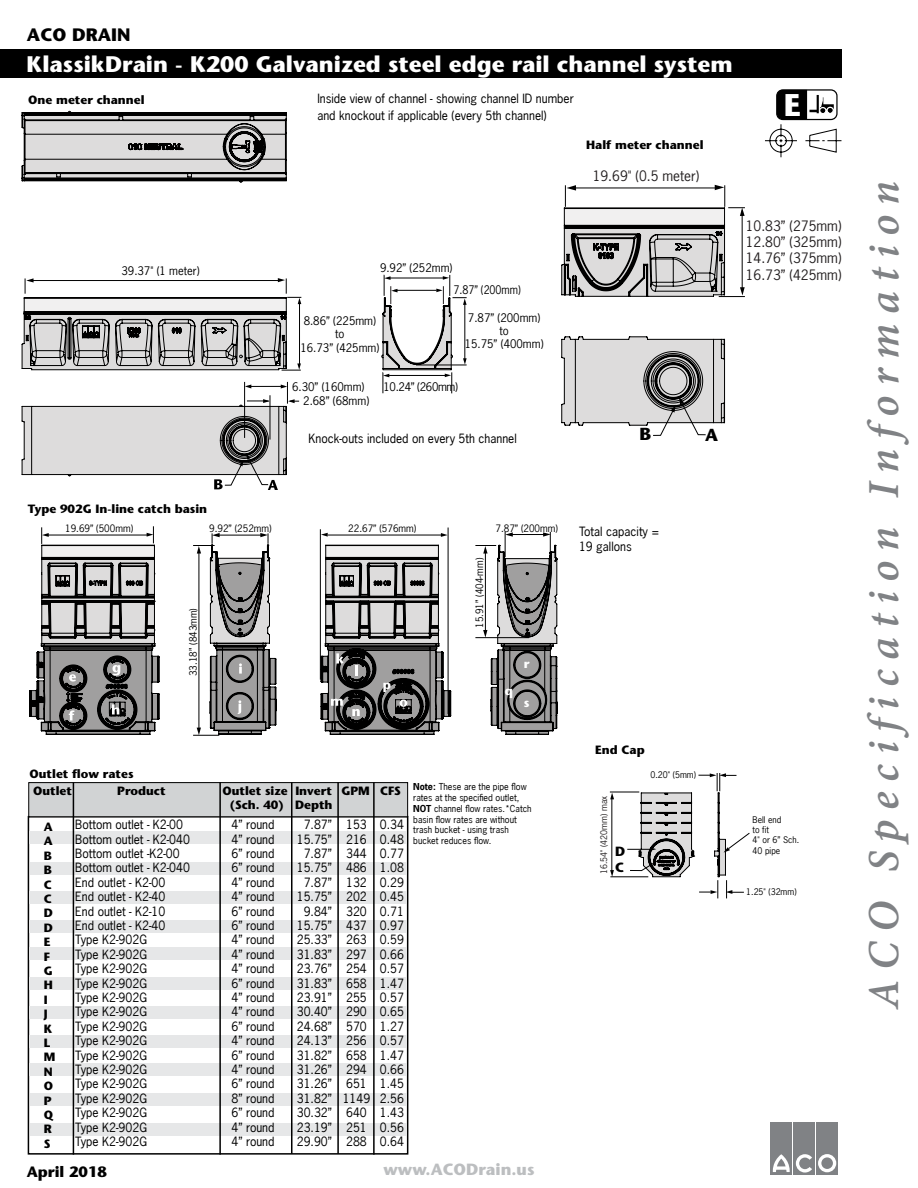
<style>
.page{position:relative;width:918px;height:1188px;background:#fff}
.page>*{position:absolute;margin:0;border:0;box-sizing:border-box;transform-origin:0 0}
.t1{font:italic 700 48px "Adobe Devanagari";letter-spacing:.2em;color:#808285}
.t2{font:700 31.35px "Stone Sans";color:#fff}
.t3{font:700 22.5px "Stone Sans";color:#fff}
.t4{font:700 18px "Stone Sans";color:#000}
.t5{font:700 17.4px "Stone Sans";color:#000}
.t6{font:700 16.2px "Stone Sans";color:#bcbec0}
.t7{font:700 15px "Stone Sans";color:#000}
.t8{font:13.5px/16.2px "News Gothic";color:#231f20;text-align:justify}
.t9{font:700 13.35px "Stone Sans";color:#000}
.t10{font:700 12.45px "Stone Sans";color:#fff}
.t11{font:12px/14.4px "News Gothic";color:#000}
.t12{font:700 12px/14.4px "Stone Sans";color:#000}
.t13{font:11.1px/13.4px "News Gothic";color:#000;text-align:center}
.t14{font:11.1px "News Gothic";letter-spacing:-.03em;color:#000}
.t15{font:11.1px "News Gothic";color:#000;scale:.93 1}
.t16{font:9.6px "News Gothic";color:#000}
.t17{font:9px/10.8px "News Gothic";color:#000}
.t18{font:8.55px/10.4px "News Gothic";color:#000}
.t19{font:8.55px "News Gothic";color:#231f20}
.s1{font-weight:700}
</style>
<div class="page">
<svg style="left:22px;top:111px;width:264px;height:71px;background:#a4a3a3"></svg>
<svg style="left:22px;top:278px;width:279px;height:93px"></svg>
<svg style="left:22px;top:382px;width:277px;height:108px"></svg>
<svg style="left:382px;top:275px;width:85px;height:118px"></svg>
<div style="left:28px;top:816px;width:380px;height:339px;border:2px solid #000"></div>
<svg style="left:276px;top:544px;width:282px;height:191px"></svg>
<svg style="left:475px;top:532px;width:82px;height:203px"></svg>
<hr style="left:448px;top:528px;width:1px;height:186px;background:#000">
<hr style="left:320px;top:529px;width:1px;height:151px;background:#000">
<hr style="left:328px;top:535px;width:116px;height:1px;background:#000">
<svg style="left:441px;top:533px;width:7px;height:4px"></svg>
<svg style="left:321px;top:533px;width:7px;height:4px"></svg>
<svg style="left:193px;top:533px;width:83px;height:203px"></svg>
<svg style="left:321px;top:644px;width:130px;height:90px;background:#605f5f"></svg>
<svg style="left:29px;top:526px;width:131px;height:209px"></svg>
<div style="left:0;top:50px;width:841px;height:28px;background:#000"></div>
<div style="left:776px;top:89px;width:62px;height:31px;border:1px solid #000;border-radius:6px"></div>
<svg style="left:765px;top:90px;width:76px;height:67px"></svg>
<div style="left:771px;top:1122px;width:21px;height:52px;background:#808285"></div>
<div style="left:794px;top:1122px;width:21px;height:52px;background:#808285"></div>
<div style="left:816px;top:1122px;width:22px;height:52px;background:#808285"></div>
<svg style="left:818px;top:1154px;width:18px;height:18px"></svg>
<svg style="left:772px;top:1154px;width:40px;height:19px"></svg>
<svg style="left:610px;top:773px;width:140px;height:125px"></svg>
<div style="left:30px;top:831px;width:377px;height:13px;background:#e6e7e8"></div>
<div style="left:30px;top:862px;width:377px;height:13px;background:#e6e7e8"></div>
<div style="left:30px;top:891px;width:377px;height:13px;background:#e6e7e8"></div>
<div style="left:29px;top:920px;width:378px;height:13px;background:#e6e7e8"></div>
<div style="left:29px;top:948px;width:378px;height:12px;background:#e6e7e8"></div>
<div style="left:29px;top:977px;width:377px;height:13px;background:#e6e7e8"></div>
<div style="left:30px;top:1006px;width:377px;height:13px;background:#e6e7e8"></div>
<div style="left:29px;top:1035px;width:378px;height:13px;background:#e6e7e8"></div>
<div style="left:29px;top:1063px;width:378px;height:13px;background:#e6e7e8"></div>
<div style="left:30px;top:1093px;width:377px;height:12px;background:#e6e7e8"></div>
<div style="left:30px;top:1123px;width:377px;height:13px;background:#e6e7e8"></div>
<div style="left:29px;top:783px;width:379px;height:34px;background:#d1d3d4"></div>
<div style="left:28px;top:782px;width:380px;height:35px;border:1px solid #000"></div>
<hr style="left:73px;top:782px;width:1px;height:373px;background:#000">
<hr style="left:219px;top:782px;width:2px;height:373px;background:#000">
<hr style="left:291px;top:782px;width:1px;height:372px;background:#000">
<hr style="left:337px;top:782px;width:2px;height:372px;background:#000">
<hr style="left:373px;top:782px;width:2px;height:373px;background:#000">
<svg style="left:561px;top:185px;width:184px;height:251px"></svg>
<h3 class="t4" style="left:27px;top:24px;width:105px">ACO DRAIN</h3>
<h3 class="t3" style="left:27px;top:51px;width:708px">KlassikDrain - K200 Galvanized steel edge rail channel system</h3>
<p class="t12" style="left:28px;top:92px;width:118px">One meter channel</p>
<p class="t13" style="left:121px;top:264px;width:80px">39.37" (1 meter)</p>
<p class="t11" style="left:317px;top:90px;width:258px;line-height:17px">Inside view of channel - showing channel ID number and knockout if applicable (every 5th channel)</p>
<p class="t12" style="left:586px;top:138px;width:119px">Half meter channel</p>
<p class="t8" style="left:593px;top:167px;width:108px">19.69" (0.5 meter)</p>
<p class="t13" style="left:380px;top:261px;width:74px">9.92” (252mm)</p>
<p class="t15" style="left:453px;top:283px;width:74px">7.87” (200mm)</p>
<p class="t13" style="left:300px;top:314px;width:80px">8.86” (225mm) to<br>16.73” (425mm)</p>
<p class="t13" style="left:465px;top:310px;width:80px">7.87” (200mm) to<br>15.75” (400mm)</p>
<p class="t13" style="left:303px;top:380px;width:67px;line-height:13.8px;text-align:left;text-indent:-11px">6.30” (160mm)<br>2.68” (68mm)</p>
<p class="t14" style="left:384px;top:379px;width:76px">10.24” (260mm)</p>
<p class="t11" style="left:308px;top:431px;width:210px">Knock-outs included on every 5th channel</p>
<h3 class="t5" style="left:639px;top:424px;width:13px">B</h3>
<h3 class="t5" style="left:705px;top:425px;width:14px">A</h3>
<h2 class="t2" style="left:784px;top:86px;width:19px">E</h2>
<p class="t8" style="left:746px;top:217px;width:97px">10.83” (275mm)<br>12.80” (325mm)<br>14.76” (375mm)<br>16.73” (425mm)</p>
<p class="t12" style="left:28px;top:502px;width:181px">Type 902G In-line catch basin</p>
<p class="t16" style="left:65px;top:523px;width:70px">19.69” (500mm)</p>
<p class="t16" style="left:348px;top:522px;width:70px">22.67” (576mm)</p>
<p class="t16" style="left:209px;top:522px;width:64px">9.92” (252mm)</p>
<p class="t16" style="left:495px;top:522px;width:64px">7.87” (200mm)</p>
<p class="t12" style="left:30px;top:767px;width:106px">Outlet flow rates</p>
<p class="t16" style="left:187px;top:676px;width:70px;rotate:-90deg">33.18” (843mm)</p>
<p class="t10" style="left:383px;top:677px;width:10px">p</p>
<p class="t16" style="left:473px;top:628px;width:72px;rotate:-90deg">15.91” (404-mm)</p>
<p class="t10" style="left:505px;top:684px;width:10px">q</p>
<p class="t10" style="left:524px;top:656px;width:7px">r</p>
<p class="t10" style="left:524px;top:695px;width:7px">s</p>
<p class="t11" style="left:579px;top:525px;width:82px">Total capacity =<br>19 gallons</p>
<p class="t12" style="left:595px;top:742px;width:51px">End Cap</p>
<p class="t18" style="left:651px;top:769px;width:47px">0.20" (5mm)</p>
<p class="t12" style="left:33px;top:783px;width:40px">Outlet</p>
<p class="t12" style="left:117px;top:783px;width:50px">Product</p>
<p class="t12" style="left:230px;top:783px;width:173px;text-indent:-7px">Outlet size Invert GPM CFS (Sch. 40) Depth</p>
<p class="t12" style="left:44px;top:820px;width:13px">A<br>A<br>B<br>B<br>C<br>C<br>D<br>D<br>E<br>F<br>G<br>H<br>I<br>J<br>K<br>L<br>M<br>N<br>O<br>P<br>Q<br>R<br>S</p>
<p class="t11" style="left:75px;top:817px;width:116px">Bottom outlet - K2-00<br>Bottom outlet - K2-040<br>Bottom outlet -K2-00<br>Bottom outlet - K2-040<br>End outlet - K2-00<br>End outlet - K2-40<br>End outlet - K2-10<br>End outlet - K2-40<br>Type K2-902G<br>Type K2-902G<br>Type K2-902G<br>Type K2-902G<br>Type K2-902G<br>Type K2-902G<br>Type K2-902G<br>Type K2-902G<br>Type K2-902G<br>Type K2-902G<br>Type K2-902G<br>Type K2-902G<br>Type K2-902G<br>Type K2-902G<br>Type K2-902G</p>
<p class="t11" style="left:297px;top:817px;width:37px;text-align:center">7.87”<br>15.75”<br>7.87”<br>15.75”<br>7.87”<br>15.75”<br>9.84”<br>15.75”<br>25.33”<br>31.83”<br>23.76”<br>31.83”<br>23.91”<br>30.40”<br>24.68”<br>24.13”<br>31.82”<br>31.26”<br>31.26”<br>31.82”<br>30.32”<br>23.19”<br>29.90”</p>
<p class="t11" style="left:343px;top:817px;width:29px">153<br>216<br>344<br>486<br>132<br>202<br>320<br>437<br>263<br>297<br>254<br>658<br>255<br>290<br>570<br>256<br>658<br>294<br>651<br>1149<br>640<br>251<br>288</p>
<p class="t11" style="left:380px;top:817px;width:26px;text-align:justify">0.34<br>0.48<br>0.77<br>1.08<br>0.29<br>0.45<br>0.71<br>0.97<br>0.59<br>0.66<br>0.57<br>1.47<br>0.57<br>0.65<br>1.27<br>0.57<br>1.47<br>0.66<br>1.45<br>2.56<br>1.43<br>0.56<br>0.64</p>
<p class="t11" style="left:232px;top:817px;width:45px;text-align:justify">4” round 4” round 6” round 6” round 4” round 4” round 6” round 6” round 4” round 4” round 4” round 6” round 4” round 4” round 6” round 4” round 6” round 4” round 6” round 8” round 6” round 4” round 4” round</p>
<p class="t17" style="left:413px;top:781px;width:120px"><span class="s1">Note:</span> These are the pipe flow rates at the specified outlet,<br><span class="s1">NOT</span> channel flow rates.*Catch basin flow rates are without trash bucket - using trash bucket reduces flow.</p>
<p class="t7" style="left:27px;top:1162px;width:82px">April 2018</p>
<h3 class="t6" style="left:383px;top:1160px;width:153px">www.ACODrain.us</h3>
<p class="t19" style="left:598px;top:874px;width:79px;rotate:-90deg">16.54" (420mm) max</p>
<p class="t18" style="left:753px;top:814px;width:48px">Bell end<br>to fit<br>4" or 6” Sch.</p>
<p class="t9" style="left:615px;top:843px;width:12px">D</p>
<p class="t18" style="left:753px;top:845px;width:29px">40 pipe</p>
<p class="t9" style="left:615px;top:859px;width:10px">C</p>
<p class="t18" style="left:746px;top:887px;width:52px">1.25" (32mm)</p>
<h1 class="t1" style="left:857px;top:1009px;width:830px;rotate:-90deg">ACO Specification Information</h1>
</div>
